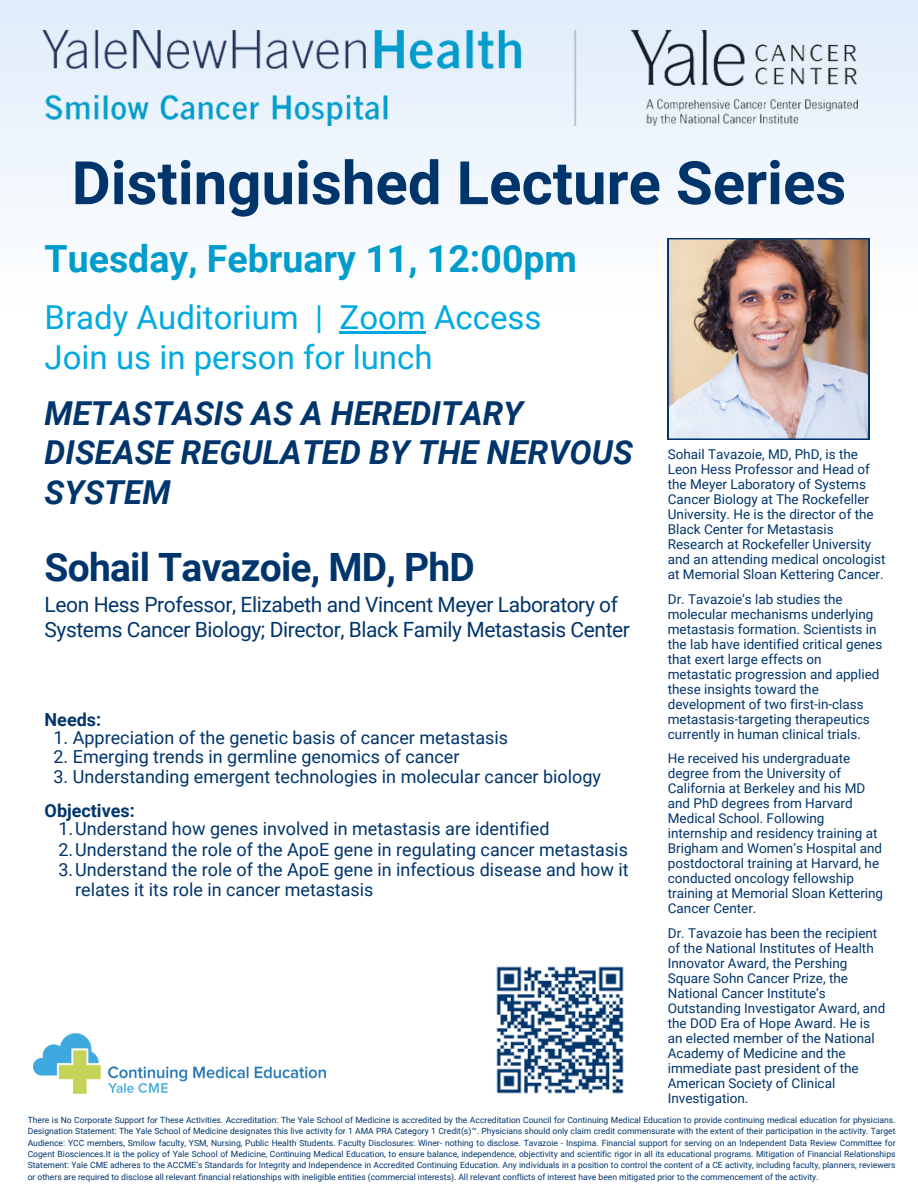
<style>
.page{position:relative;width:918px;height:1188px;background:#fff}
.page>*{position:absolute;margin:0;border:0;box-sizing:border-box;transform-origin:0 0}
.t1{font:700 60px "Roboto";color:#00356b}
.t2{font:700 39px "Roboto";letter-spacing:-.02em;color:#00356b}
.t3{font:700 37.5px "Roboto";color:#009ccc}
.t4{font:italic 700 33px/39.3px "Roboto";color:#00356b}
.t5{font:33px/40.5px "Roboto";color:#00a9e0}
.t6{font:21px/24.8px "Roboto";letter-spacing:-.02em;color:#00356b}
.t7{font:18px/20.2px "Roboto";color:#00356b}
.t8{font:700 18px "Roboto";color:#00356b}
.t9{font:13.5px/15px "Roboto";color:#00356b}
.t10{font:8.55px/11.4px "Roboto";color:#00356b;text-align:justify}
</style>
<div class="page">
<img style="left:33px;top:1034px;width:293px;height:60px">
<div style="left:1px;top:0;width:917px;height:316px;background:linear-gradient(to bottom,#e0ecfa,#fefefe)"></div>
<img style="left:43px;top:30px;width:814px;height:95px">
<img style="left:668px;top:238px;width:201px;height:202px">
<img style="left:496px;top:966px;width:128px;height:128px">
<hr style="left:340px;top:331px;width:86px;height:2px;background:#00a9e0">
<p class="t1" style="left:72px;top:149px;width:776px">Distinguished Lecture Series</p>
<p class="t3" style="left:45px;top:237px;width:534px">Tuesday, February 11, 12:00pm</p>
<h2 class="t5" style="left:45px;top:297px;width:499px">Brady Auditorium | Zoom Access<br>Join us in person for lunch</h2>
<p class="t4" style="left:45px;top:394px;width:590px">METASTASIS AS A HEREDITARY<br>DISEASE REGULATED BY THE NERVOUS<br>SYSTEM</p>
<h1 class="t2" style="left:45px;top:544px;width:432px">Sohail Tavazoie, MD, PhD</h1>
<h1 class="t6" style="left:45px;top:593px;width:587px">Leon Hess Professor, Elizabeth and Vincent Meyer Laboratory of<br>Systems Cancer Biology; Director, Black Family Metastasis Center</h1>
<h4 class="t8" style="left:45px;top:710px;width:58px">Needs:</h4>
<h3 class="t7" style="left:54px;top:728px;width:456px">1. Appreciation of the genetic basis of cancer metastasis</h3>
<p class="t7" style="left:54px;top:747px;width:408px">2. Emerging trends in germline genomics of cancer</p>
<p class="t7" style="left:54px;top:766px;width:549px">3. Understanding emergent technologies in molecular cancer biology</p>
<p class="t8" style="left:45px;top:801px;width:92px">Objectives:</p>
<p class="t7" style="left:59px;top:819px;width:493px">1.Understand how genes involved in metastasis are identified</p>
<h5 class="t7" style="left:59px;top:839px;width:571px">2.Understand the role of the ApoE gene in regulating cancer metastasis</h5>
<p class="t7" style="left:75px;top:860px;width:555px;text-indent:-17px">3.Understand the role of the ApoE gene in infectious disease and how it relates it its role in cancer metastasis</p>
<p class="t9" style="left:668px;top:447px;width:219px">Sohail Tavazoie, MD, PhD, is the Leon Hess Professor and Head of the Meyer Laboratory of Systems Cancer Biology at The Rockefeller University. He is the director of the Black Center for Metastasis Research at Rockefeller University and an attending medical oncologist at Memorial Sloan Kettering Cancer.</p>
<h6 class="t9" style="left:668px;top:592px;width:216px">Dr. Tavazoie’s lab studies the molecular mechanisms underlying metastasis formation. Scientists in the lab have identified critical genes that exert large effects on metastatic progression and applied these insights toward the development of two first-in-class metastasis-targeting therapeutics currently in human clinical trials.</h6>
<p class="t9" style="left:668px;top:751px;width:217px">He received his undergraduate degree from the University of<br>California at Berkeley and his MD and PhD degrees from Harvard<br>Medical School. Following internship and residency training at<br>Brigham and Women’s Hospital and postdoctoral training at Harvard, he conducted oncology fellowship training at Memorial Sloan Kettering<br>Cancer Center.</p>
<p class="t9" style="left:668px;top:926px;width:219px">Dr. Tavazoie has been the recipient of the National Institutes of Health<br>Innovator Award, the Pershing<br>Square Sohn Cancer Prize, the<br>National Cancer Institute’s<br>Outstanding Investigator Award, and the DOD Era of Hope Award. He is an elected member of the National<br>Academy of Medicine and the immediate past president of the<br>American Society of Clinical<br>Investigation.</p>
<p class="t10" style="left:28px;top:1114px;width:869px">There is No Corporate Support for These Activities. Accreditation: The Yale School of Medicine is accredited by the Accreditation Council for Continuing Medical Education to provide continuing medical education for physicians.<br>Designation Statement: The Yale School of Medicine designates this live activity for 1 AMA PRA Category 1 Credit(s)™. Physicians should only claim credit commensurate with the extent of their participation in the activity. Target Audience: YCC members, Smilow faculty, YSM, Nursing, Public Health Students. Faculty Disclosures: Winer- nothing to disclose. Tavazoie - Inspirna. Financial support for serving on an Independent Data Review Committee for Cogent Biosciences.It is the policy of Yale School of Medicine, Continuing Medical Education, to ensure balance, independence, objectivity and scientific rigor in all its educational programs. Mitigation of Financial Relationships Statement: Yale CME adheres to the ACCME’s Standards for Integrity and Independence in Accredited Continuing Education. Any individuals in a position to control the content of a CE activity, including faculty, planners, reviewers or others are required to disclose all relevant financial relationships with ineligible entities (commercial interests). All relevant conflicts of interest have been mitigated prior to the commencement of the activity.</p>
</div>
